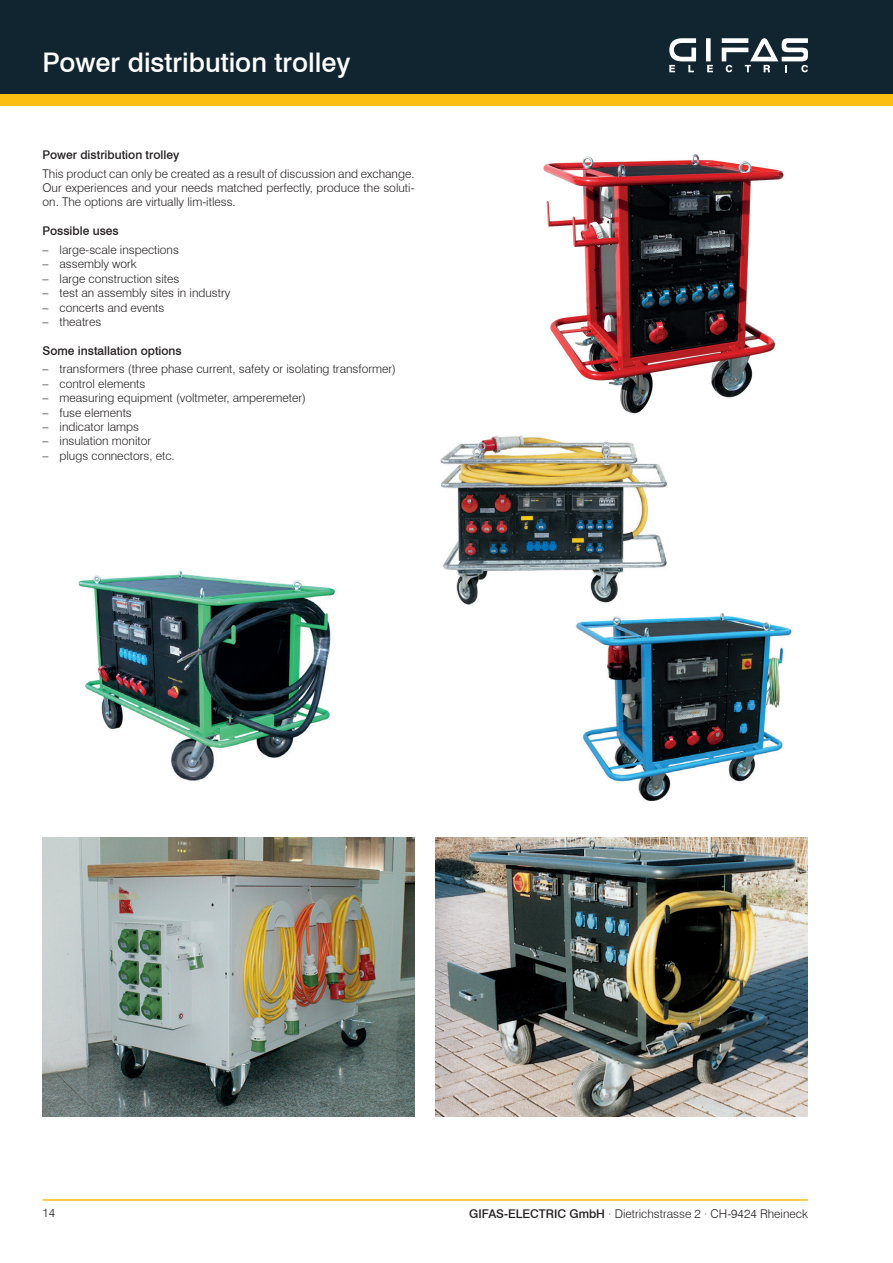
<style>
.page{position:relative;width:893px;height:1263px;background:#fff}
.page>*{position:absolute;margin:0;border:0;box-sizing:border-box;transform-origin:0 0}
.t1{font:500 27px "Swiss 721 BT";color:#fff}
.t2{font:300 12px/14.4px "Swiss 721 BT";color:#231f20;text-align:justify}
.t3{font:500 12px "Swiss 721 BT";color:#231f20}
.s1{font-weight:500}
</style>
<div class="page">
<div style="left:0;top:79px;width:893px;height:27px;background:#fdbe12"></div>
<div style="left:0;top:0;width:893px;height:94px;background:#112530"></div>
<div style="left:706px;top:38px;width:5px;height:23px;background:#fff"></div>
<svg style="left:669px;top:38px;width:27px;height:34px"></svg>
<svg style="left:707px;top:65px;width:6px;height:7px"></svg>
<svg style="left:722px;top:38px;width:86px;height:34px"></svg>
<hr style="left:43px;top:1199px;width:765px;height:2px;background:#fdbe12">
<img style="left:436px;top:838px;width:372px;height:279px">
<img style="left:43px;top:838px;width:372px;height:279px">
<img style="left:440px;top:435px;width:228px;height:170px">
<img style="left:78px;top:570px;width:258px;height:211px">
<img style="left:543px;top:154px;width:241px;height:260px">
<img style="left:575px;top:613px;width:217px;height:188px">
<h1 class="t1" style="left:43px;top:46px;width:310px">Power distribution trolley</h1>
<p class="t3" style="left:43px;top:147px;width:138px">Power distribution trolley</p>
<p class="t2" style="left:43px;top:166px;width:374px">This product can only be created as a result of discussion and exchange.<br>Our experiences and your needs matched perfectly, produce the soluti&shy;on. The options are virtually lim-itless.</p>
<p class="t3" style="left:43px;top:224px;width:78px">Possible uses</p>
<p class="t2" style="left:43px;top:242px;width:138px">– large-scale inspections</p>
<p class="t2" style="left:43px;top:257px;width:96px">– assembly work</p>
<p class="t2" style="left:43px;top:271px;width:138px">– large construction sites</p>
<p class="t2" style="left:43px;top:286px;width:189px">– test an assembly sites in industry</p>
<p class="t2" style="left:43px;top:300px;width:123px">– concerts and events</p>
<p class="t2" style="left:43px;top:314px;width:60px">– theatres</p>
<p class="t3" style="left:43px;top:343px;width:141px">Some installation options</p>
<p class="t2" style="left:43px;top:362px;width:355px">– transformers (three phase current, safety or isolating transformer)</p>
<p class="t2" style="left:43px;top:376px;width:104px">– control elements</p>
<p class="t2" style="left:43px;top:391px;width:265px">– measuring equipment (voltmeter, amperemeter)</p>
<p class="t2" style="left:43px;top:405px;width:91px">– fuse elements</p>
<p class="t2" style="left:43px;top:419px;width:98px">– indicator lamps</p>
<p class="t2" style="left:43px;top:434px;width:110px">– insulation monitor</p>
<p class="t2" style="left:43px;top:448px;width:134px">– plugs connectors, etc.</p>
<p class="t2" style="left:43px;top:1206px;width:14px">14</p>
<p class="t2" style="left:469px;top:1207px;width:340px"><span class="s1">GIFAS-ELECTRIC GmbH</span> · Dietrichstrasse 2 · CH-9424 Rheineck</p>
</div>
